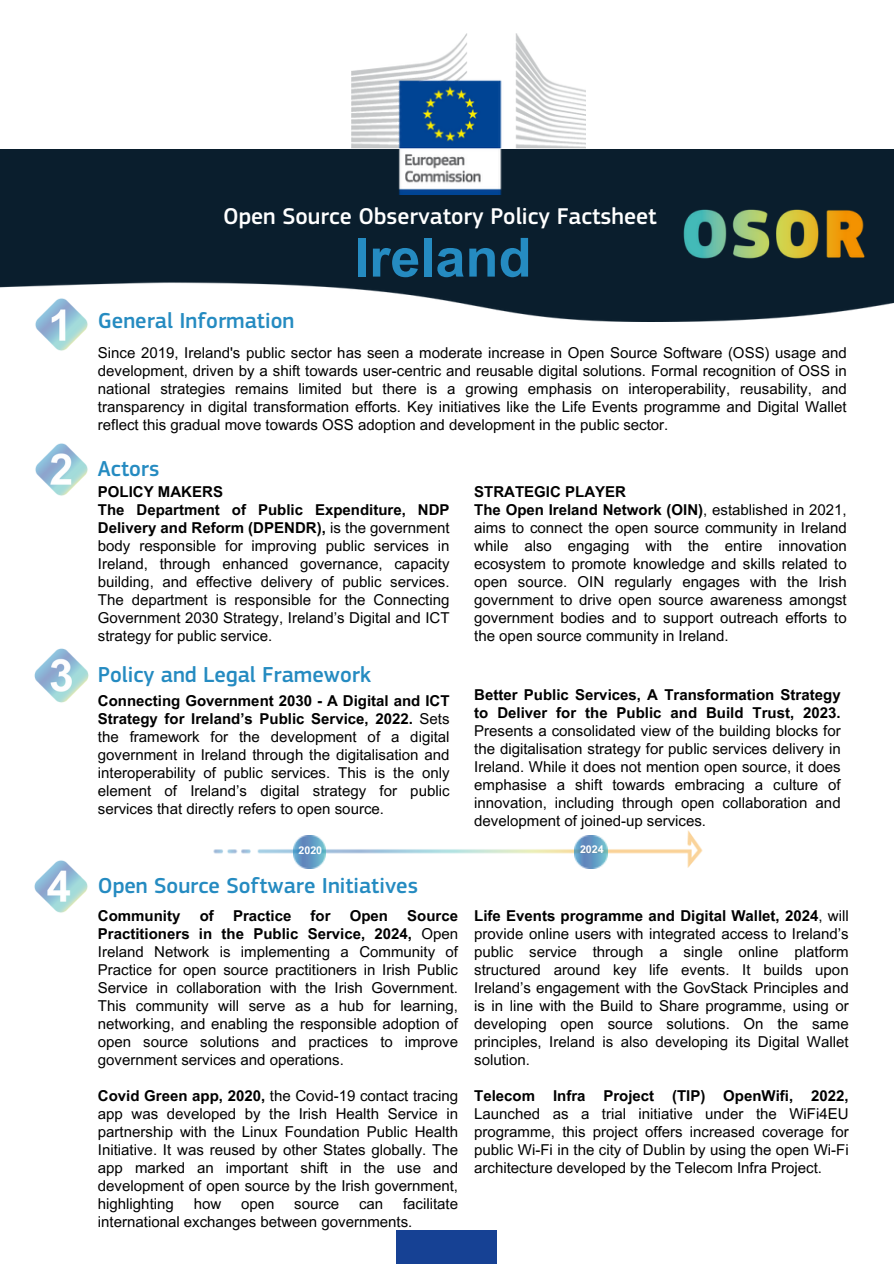
<style>
.page{position:relative;width:894px;height:1264px;background:#fff}
.page>*{position:absolute;margin:0;border:0;box-sizing:border-box;transform-origin:0 0}
.t1{font:700 54px "Arial MT Pro";color:#258bc1}
.t2{font:500 23.7px "EC Square Sans Pro";color:#fff}
.t3{font:500 22.5px "EC Square Sans Pro";color:#258bc1}
.t4{font:15px/18px "Arial MT Pro";color:#000;text-align:justify}
.t5{font:700 15px "Arial MT Pro";color:#000}
.t6{font:700 10.65px "Arial MT Pro";color:#fff}
.s1{font-weight:700}
</style>
<div class="page">
<div style="left:396px;top:1230px;width:101px;height:33px;background:#164194"></div>
<img style="left:35px;top:321px;width:53px;height:30px">
<img style="left:35px;top:443px;width:53px;height:53px">
<img style="left:34px;top:648px;width:55px;height:55px">
<img style="left:34px;top:860px;width:54px;height:53px">
<img style="left:0;top:149px;width:893px;height:172px">
<img style="left:352px;top:34px;width:233px;height:161px">
<img style="left:213px;top:830px;width:490px;height:39px">
<img style="left:293px;top:835px;width:32px;height:33px">
<img style="left:681px;top:207px;width:186px;height:54px">
<img style="left:574px;top:835px;width:33px;height:33px">
<p class="t2" style="left:223px;top:202px;width:435px">Open Source Observatory Policy Factsheet</p>
<p class="t1" style="left:354px;top:237px;width:179px">Ireland</p>
<h2 class="t3" style="left:98px;top:307px;width:198px">General Information</h2>
<h2 class="t4" style="left:98px;top:346px;width:750px">Since 2019, Ireland's public sector has seen a moderate increase in Open Source Software (OSS) usage and development, driven by a shift towards user-centric and reusable digital solutions. Formal recognition of OSS in national strategies remains limited but there is a growing emphasis on interoperability, reusability, and transparency in digital transformation efforts. Key initiatives like the Life Events programme and Digital Wallet reflect this gradual move towards OSS adoption and development in the public sector.</h2>
<h1 class="t3" style="left:98px;top:456px;width:63px">Actors</h1>
<p class="t4" style="left:98px;top:484px;width:353px;text-align:left"><span class="s1">POLICY MAKERS<br>The Department of Public Expenditure, NDP Delivery and Reform (DPENDR),</span> is the government body responsible for improving public services in Ireland, through enhanced governance, capacity building, and effective delivery of public services.<br>The department is responsible for the Connecting Government 2030 Strategy, Ireland’s Digital and ICT strategy for public service.</p>
<p class="t3" style="left:98px;top:661px;width:274px">Policy and Legal Framework</p>
<p class="t4" style="left:98px;top:693px;width:353px"><span class="s1">Connecting Government 2030 - A Digital and ICT Strategy for Ireland’s Public Service, 2022.</span> Sets the framework for the development of a digital government in Ireland through the digitalisation and interoperability of public services. This is the only element of Ireland’s digital strategy for public services that directly refers to open source.</p>
<h3 class="t4" style="left:474px;top:484px;width:374px;text-align:left"><span class="s1">STRATEGIC PLAYER<br>The Open Ireland Network (OIN)</span>, established in 2021, aims to connect the open source community in Ireland while also engaging with the entire innovation ecosystem to promote knowledge and skills related to open source. OIN regularly engages with the Irish government to drive open source awareness amongst government bodies and to support outreach efforts to the open source community in Ireland.</h3>
<p class="t4" style="left:474px;top:687px;width:368px"><span class="s1">Better Public Services, A Transformation Strategy to Deliver for the Public and Build Trust, 2023.<br></span>Presents a consolidated view of the building blocks for the digitalisation strategy for public services delivery in Ireland. While it does not mention open source, it does emphasise a shift towards embracing a culture of innovation, including through open collaboration and development of joined-up services.</p>
<h3 class="t6" style="left:298px;top:846px;width:25px">2020</h3>
<h3 class="t6" style="left:580px;top:845px;width:25px">2024</h3>
<p class="t3" style="left:98px;top:872px;width:321px">Open Source Software Initiatives</p>
<h2 class="t4" style="left:98px;top:908px;width:361px;text-indent:309px"><span class="s1">Source Practitioners in the Public Service, 2024,</span> Open Ireland Network is implementing a Community of Practice for open source practitioners in Irish Public Service in collaboration with the Irish Government.<br>This community will serve as a hub for learning, networking, and enabling the responsible adoption of open source solutions and practices to improve government services and operations.</h2>
<h3 class="t4" style="left:98px;top:1088px;width:361px"><span class="s1">Covid Green app, 2020,</span> the Covid-19 contact tracing app was developed by the Irish Health Service in partnership with the Linux Foundation Public Health Initiative. It was reused by other States globally. The app marked an important shift in the use and development of open source by the Irish government, highlighting</h3>
<h2 class="t5" style="left:98px;top:909px;width:84px">Community</h2>
<h2 class="t5" style="left:200px;top:909px;width:16px">of</h2>
<h2 class="t5" style="left:233px;top:909px;width:60px">Practice</h2>
<h2 class="t5" style="left:310px;top:909px;width:21px">for</h2>
<h2 class="t5" style="left:349px;top:909px;width:40px">Open</h2>
<h3 class="t4" style="left:98px;top:1196px;width:361px;text-indent:305px">facilitate international exchanges between governments.</h3>
<h3 class="t4" style="left:194px;top:1196px;width:29px">how</h3>
<h3 class="t4" style="left:241px;top:1196px;width:35px">open</h3>
<h3 class="t4" style="left:294px;top:1196px;width:46px">source</h3>
<h3 class="t4" style="left:359px;top:1196px;width:26px">can</h3>
<h3 class="t4" style="left:474px;top:908px;width:376px"><span class="s1">Life Events programme and Digital Wallet, 2024</span>, will provide online users with integrated access to Ireland’s public service through a single online platform structured around key life events. It builds upon Ireland’s engagement with the GovStack Principles and is in line with the Build to Share programme, using or developing open source solutions. On the same principles, Ireland is also developing its Digital Wallet solution.</h3>
<h2 class="t4" style="left:474px;top:1088px;width:376px"><span class="s1">Telecom Infra Project (TIP) OpenWifi, 2022, </span>Launched as a trial initiative under the WiFi4EU programme, this project offers increased coverage for public Wi-Fi in the city of Dublin by using the open Wi-Fi architecture developed by the Telecom Infra Project.</h2>
</div>
